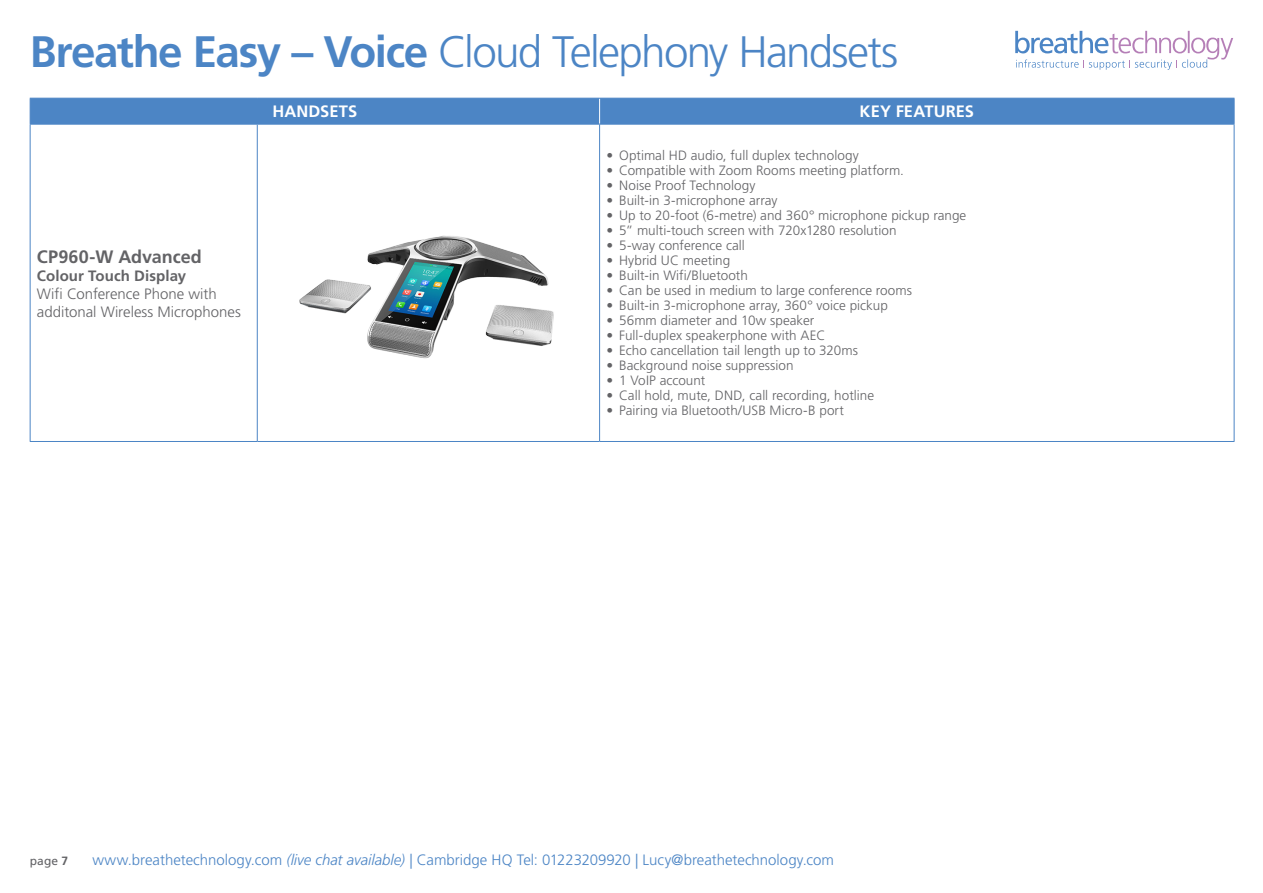
<style>
.page{position:relative;width:1263px;height:893px;background:#fff}
.page>*{position:absolute;margin:0;border:0;box-sizing:border-box;transform-origin:0 0}
.t1{font:300 43.95px "Frutiger LT Std";letter-spacing:-.04em;color:#4c85c5}
.t2{font:700 18px "Frutiger LT Std";letter-spacing:-.005em;color:#636366}
.t3{font:700 16.5px "Frutiger LT Std";letter-spacing:.005em;color:#fff}
.t4{font:300 15px "Frutiger LT Std";color:#4c85c5}
.t5{font:300 15px/18px "Frutiger LT Std";color:#636366}
.t6{font:700 15px "Frutiger LT Std";letter-spacing:.005em;color:#636366}
.t7{font:300 13.5px "Frutiger LT Std";color:#636366}
.t8{font:12px "Frutiger LT Std";color:#636366}
.s1{font-weight:700}
.s2{font-style:italic}
</style>
<div class="page">
<svg style="left:1015px;top:31px;width:218px;height:39px"></svg>
<hr style="left:30px;top:125px;width:1px;height:316px;background:#4c85c5">
<hr style="left:257px;top:125px;width:1px;height:316px;background:#4c85c5">
<hr style="left:599px;top:125px;width:1px;height:316px;background:#4c85c5">
<hr style="left:1234px;top:125px;width:1px;height:316px;background:#4c85c5">
<hr style="left:30px;top:441px;width:227px;height:1px;background:#4c85c5">
<hr style="left:257px;top:441px;width:343px;height:1px;background:#4c85c5">
<hr style="left:600px;top:441px;width:634px;height:1px;background:#4c85c5">
<hr style="left:30px;top:124px;width:227px;height:1px;background:#4c85c5">
<hr style="left:257px;top:124px;width:343px;height:1px;background:#4c85c5">
<hr style="left:600px;top:124px;width:634px;height:1px;background:#4c85c5">
<div style="left:30px;top:98px;width:1205px;height:26px;background:#4c85c5"></div>
<img style="left:299px;top:235px;width:255px;height:124px">
<h1 class="t1" style="left:30px;top:27px;width:870px"><span class="s1">Breathe Easy – Voice</span> Cloud Telephony Handsets</h1>
<p class="t3" style="left:272px;top:102px;width:87px">HANDSETS</p>
<p class="t3" style="left:860px;top:102px;width:116px">KEY FEATURES</p>
<p class="t2" style="left:37px;top:246px;width:166px">CP960-W Advanced</p>
<p class="t6" style="left:37px;top:267px;width:151px">Colour Touch Display</p>
<p class="t5" style="left:37px;top:285px;width:205px">Wifi Conference Phone with additonal Wireless Microphones</p>
<p class="t7" style="left:606px;top:148px;width:254px">• Optimal HD audio, full duplex technology</p>
<p class="t7" style="left:606px;top:163px;width:299px">• Compatible with Zoom Rooms meeting platform.</p>
<p class="t7" style="left:606px;top:178px;width:151px">• Noise Proof Technology</p>
<p class="t7" style="left:606px;top:193px;width:173px">• Built-in 3-microphone array</p>
<p class="t7" style="left:606px;top:208px;width:361px">• Up to 20-foot (6-metre) and 360° microphone pickup range</p>
<p class="t7" style="left:606px;top:223px;width:292px">• 5” multi-touch screen with 720x1280 resolution</p>
<p class="t7" style="left:606px;top:238px;width:140px">• 5-way conference call</p>
<p class="t7" style="left:606px;top:253px;width:125px">• Hybrid UC meeting</p>
<p class="t7" style="left:606px;top:268px;width:143px">• Built-in Wifi/Bluetooth</p>
<p class="t7" style="left:606px;top:283px;width:307px">• Can be used in medium to large conference rooms</p>
<p class="t7" style="left:606px;top:298px;width:283px">• Built-in 3-microphone array, 360° voice pickup</p>
<p class="t7" style="left:606px;top:313px;width:209px">• 56mm diameter and 10w speaker</p>
<p class="t7" style="left:606px;top:328px;width:221px">• Full-duplex speakerphone with AEC</p>
<p class="t7" style="left:606px;top:343px;width:253px">• Echo cancellation tail length up to 320ms</p>
<p class="t7" style="left:606px;top:358px;width:189px">• Background noise suppression</p>
<p class="t7" style="left:606px;top:373px;width:100px">• 1 VoIP account</p>
<p class="t7" style="left:606px;top:388px;width:269px">• Call hold, mute, DND, call recording, hotline</p>
<p class="t7" style="left:606px;top:403px;width:239px">• Pairing via Bluetooth/USB Micro-B port</p>
<p class="t8" style="left:30px;top:854px;width:40px">page <span class="s1">7</span></p>
<p class="t4" style="left:92px;top:852px;width:743px">www.breathetechnology.com <span class="s2">(live chat available) |</span> Cambridge HQ Tel: 01223209920 | Lucy@breathetechnology.com</p>
</div>
